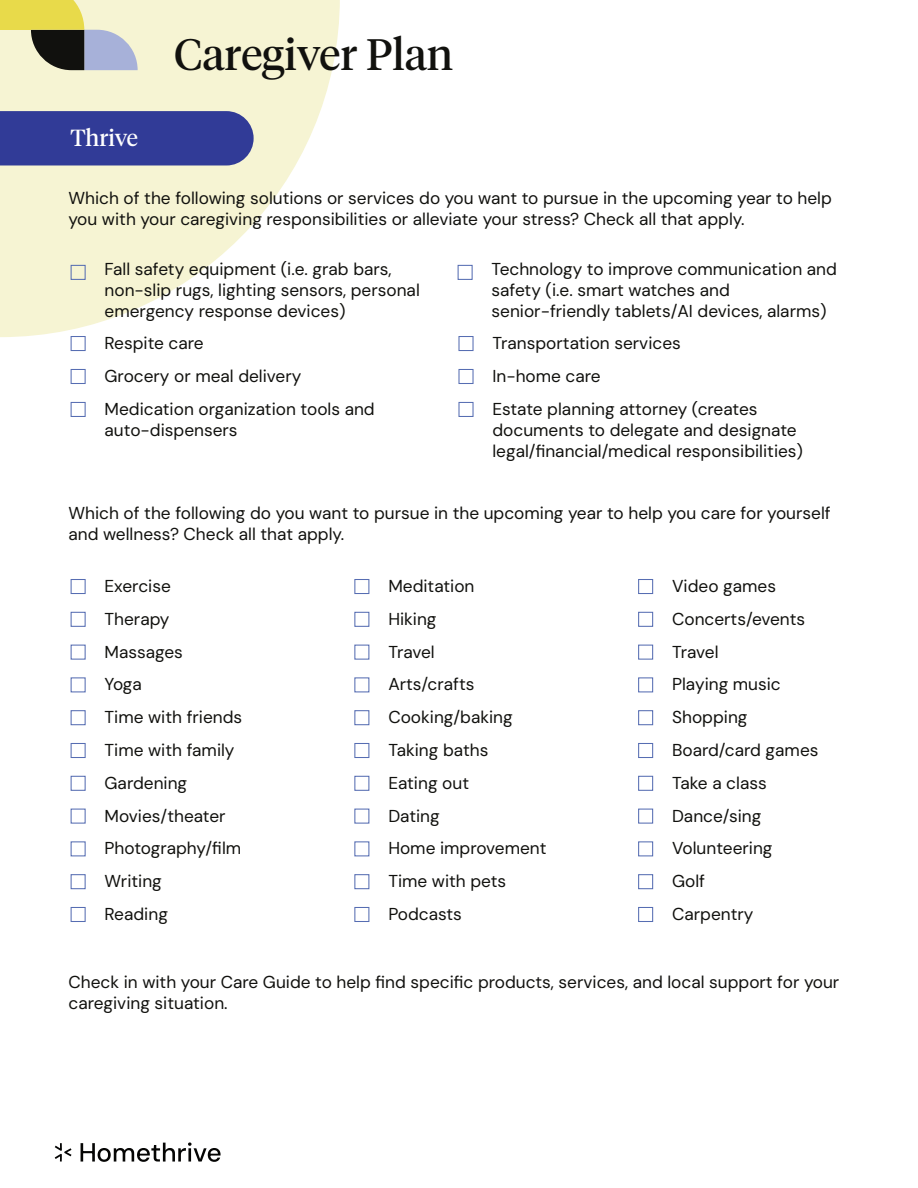
<style>
.page{position:relative;width:918px;height:1188px;background:#fff}
.page>*{position:absolute;margin:0;border:0;box-sizing:border-box;transform-origin:0 0}
.t1{font:43.8px "Tiempos Headline";color:#11110e}
.t2{font:23.25px "Tiempos Headline";color:#fff}
.t3{font:17.25px/21px "DM Sans";color:#11110e}
</style>
<div class="page">
<svg style="left:0;top:0;width:340px;height:337px;fill:#f6f4d3"></svg>
<div style="left:0;top:0;width:31px;height:30px;background:#e8da4a"></div>
<svg style="left:24px;top:0;width:114px;height:70px;background:#adac8b"></svg>
<div style="left:0;top:111px;width:254px;height:54px;background:#313b97"></div>
<svg style="left:81px;top:1142px;width:140px;height:20px"></svg>
<svg style="left:55px;top:1143px;width:17px;height:19px"></svg>
<div style="left:71px;top:265px;width:15px;height:15px;border:1px solid #566db2"></div>
<div style="left:458px;top:265px;width:15px;height:15px;border:1px solid #566db2"></div>
<div style="left:71px;top:336px;width:15px;height:15px;border:1px solid #566db2"></div>
<div style="left:71px;top:579px;width:15px;height:15px;border:1px solid #566db2"></div>
<div style="left:354px;top:579px;width:15px;height:15px;border:1px solid #566db2"></div>
<div style="left:638px;top:579px;width:15px;height:15px;border:1px solid #566db2"></div>
<div style="left:71px;top:612px;width:15px;height:15px;border:1px solid #566db2"></div>
<div style="left:354px;top:612px;width:15px;height:15px;border:1px solid #566db2"></div>
<div style="left:638px;top:612px;width:15px;height:15px;border:1px solid #566db2"></div>
<div style="left:71px;top:645px;width:15px;height:15px;border:1px solid #566db2"></div>
<div style="left:354px;top:645px;width:15px;height:15px;border:1px solid #566db2"></div>
<div style="left:638px;top:645px;width:15px;height:15px;border:1px solid #566db2"></div>
<div style="left:71px;top:677px;width:15px;height:15px;border:1px solid #566db2"></div>
<div style="left:354px;top:677px;width:15px;height:15px;border:1px solid #566db2"></div>
<div style="left:638px;top:677px;width:15px;height:15px;border:1px solid #566db2"></div>
<div style="left:71px;top:710px;width:15px;height:15px;border:1px solid #566db2"></div>
<div style="left:354px;top:710px;width:15px;height:15px;border:1px solid #566db2"></div>
<div style="left:638px;top:710px;width:15px;height:15px;border:1px solid #566db2"></div>
<div style="left:71px;top:743px;width:15px;height:15px;border:1px solid #566db2"></div>
<div style="left:354px;top:743px;width:15px;height:15px;border:1px solid #566db2"></div>
<div style="left:638px;top:743px;width:15px;height:15px;border:1px solid #566db2"></div>
<div style="left:71px;top:776px;width:15px;height:15px;border:1px solid #566db2"></div>
<div style="left:354px;top:776px;width:15px;height:15px;border:1px solid #566db2"></div>
<div style="left:638px;top:776px;width:15px;height:15px;border:1px solid #566db2"></div>
<div style="left:71px;top:809px;width:15px;height:15px;border:1px solid #566db2"></div>
<div style="left:354px;top:809px;width:15px;height:15px;border:1px solid #566db2"></div>
<div style="left:638px;top:809px;width:15px;height:15px;border:1px solid #566db2"></div>
<div style="left:71px;top:841px;width:15px;height:15px;border:1px solid #566db2"></div>
<div style="left:354px;top:841px;width:15px;height:15px;border:1px solid #566db2"></div>
<div style="left:638px;top:841px;width:15px;height:15px;border:1px solid #566db2"></div>
<div style="left:71px;top:874px;width:15px;height:15px;border:1px solid #566db2"></div>
<div style="left:354px;top:874px;width:15px;height:15px;border:1px solid #566db2"></div>
<div style="left:638px;top:874px;width:15px;height:15px;border:1px solid #566db2"></div>
<div style="left:71px;top:907px;width:15px;height:15px;border:1px solid #566db2"></div>
<div style="left:354px;top:907px;width:15px;height:15px;border:1px solid #566db2"></div>
<div style="left:638px;top:907px;width:15px;height:15px;border:1px solid #566db2"></div>
<div style="left:458px;top:336px;width:16px;height:15px;border:1px solid #566db2"></div>
<div style="left:71px;top:369px;width:15px;height:15px;border:1px solid #566db2"></div>
<div style="left:458px;top:369px;width:16px;height:15px;border:1px solid #566db2"></div>
<div style="left:71px;top:402px;width:15px;height:15px;border:1px solid #566db2"></div>
<div style="left:458px;top:402px;width:16px;height:15px;border:1px solid #566db2"></div>
<h2 class="t2" style="left:70px;top:124px;width:69px">Thrive</h2>
<h1 class="t1" style="left:174px;top:28px;width:280px">Caregiver Plan</h1>
<p class="t3" style="left:68px;top:187px;width:765px">Which of the following solutions or services do you want to pursue in the upcoming year to help you with your caregiving responsibilities or alleviate your stress? Check all that apply.</p>
<p class="t3" style="left:105px;top:258px;width:317px">Fall safety equipment (i.e. grab bars, non-slip rugs, lighting sensors, personal emergency response devices)</p>
<p class="t3" style="left:492px;top:258px;width:347px">Technology to improve communication and safety (i.e. smart watches and senior-friendly tablets/AI devices, alarms)</p>
<p class="t3" style="left:105px;top:332px;width:101px">Respite care</p>
<p class="t3" style="left:492px;top:332px;width:190px">Transportation services</p>
<p class="t3" style="left:105px;top:365px;width:198px">Grocery or meal delivery</p>
<p class="t3" style="left:492px;top:365px;width:110px">In-home care</p>
<p class="t3" style="left:105px;top:398px;width:272px">Medication organization tools and auto-dispensers</p>
<p class="t3" style="left:492px;top:398px;width:312px">Estate planning attorney (creates documents to delegate and designate legal/financial/medical responsibilities)</p>
<p class="t3" style="left:68px;top:503px;width:764px">Which of the following do you want to pursue in the upcoming year to help you care for yourself and wellness? Check all that apply.</p>
<p class="t3" style="left:105px;top:575px;width:68px">Exercise</p>
<p class="t3" style="left:388px;top:575px;width:88px">Meditation</p>
<p class="t3" style="left:672px;top:575px;width:105px">Video games</p>
<p class="t3" style="left:105px;top:608px;width:66px">Therapy</p>
<p class="t3" style="left:388px;top:608px;width:50px">Hiking</p>
<p class="t3" style="left:672px;top:608px;width:135px">Concerts/events</p>
<p class="t3" style="left:105px;top:641px;width:80px">Massages</p>
<p class="t3" style="left:388px;top:641px;width:48px">Travel</p>
<p class="t3" style="left:672px;top:641px;width:48px">Travel</p>
<p class="t3" style="left:105px;top:674px;width:39px">Yoga</p>
<p class="t3" style="left:388px;top:674px;width:88px">Arts/crafts</p>
<p class="t3" style="left:672px;top:674px;width:110px">Playing music</p>
<p class="t3" style="left:105px;top:707px;width:139px">Time with friends</p>
<p class="t3" style="left:388px;top:707px;width:126px">Cooking/baking</p>
<p class="t3" style="left:672px;top:707px;width:77px">Shopping</p>
<p class="t3" style="left:105px;top:739px;width:131px">Time with family</p>
<p class="t3" style="left:388px;top:739px;width:102px">Taking baths</p>
<p class="t3" style="left:672px;top:739px;width:148px">Board/card games</p>
<p class="t3" style="left:105px;top:772px;width:84px">Gardening</p>
<p class="t3" style="left:388px;top:772px;width:82px">Eating out</p>
<p class="t3" style="left:672px;top:772px;width:96px">Take a class</p>
<p class="t3" style="left:105px;top:805px;width:123px">Movies/theater</p>
<p class="t3" style="left:388px;top:805px;width:53px">Dating</p>
<p class="t3" style="left:672px;top:805px;width:91px">Dance/sing</p>
<p class="t3" style="left:105px;top:838px;width:138px">Photography/film</p>
<p class="t3" style="left:388px;top:838px;width:160px">Home improvement</p>
<p class="t3" style="left:672px;top:838px;width:102px">Volunteering</p>
<p class="t3" style="left:105px;top:871px;width:59px">Writing</p>
<p class="t3" style="left:388px;top:871px;width:119px">Time with pets</p>
<p class="t3" style="left:672px;top:871px;width:35px">Golf</p>
<p class="t3" style="left:105px;top:903px;width:65px">Reading</p>
<p class="t3" style="left:388px;top:903px;width:75px">Podcasts</p>
<p class="t3" style="left:672px;top:903px;width:83px">Carpentry</p>
<p class="t3" style="left:68px;top:971px;width:772px">Check in with your Care Guide to help find specific products, services, and local support for your caregiving situation.</p>
</div>
